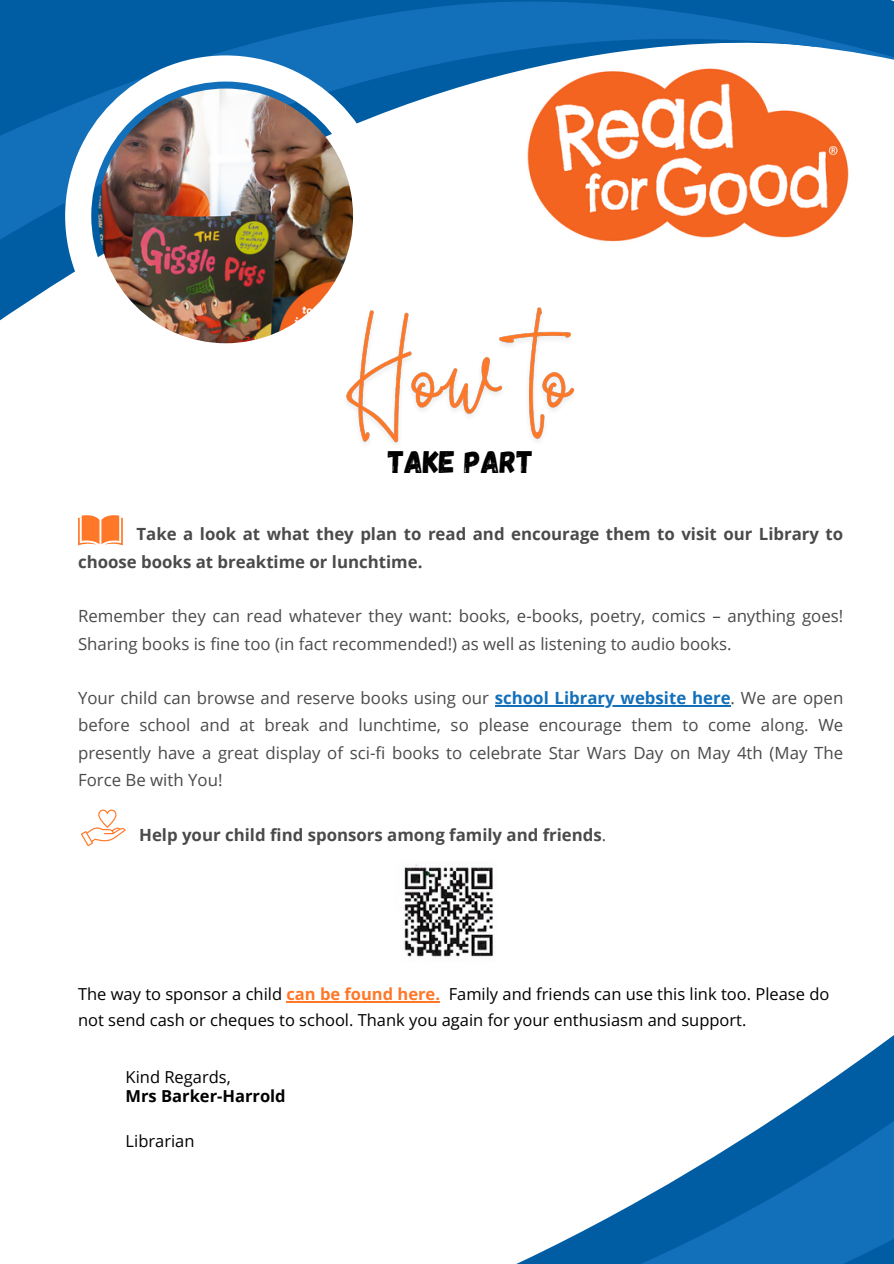
<style>
.page{position:relative;width:894px;height:1264px;background:#fff}
.page>*{position:absolute;margin:0;border:0;box-sizing:border-box;transform-origin:0 0}
.t1{font:31.05px "Gagalin";color:#000}
.t2{font:16.8px/27.3px "Open Sans";color:#4b4a4a}
.t3{font:700 16.8px/27.3px "Open Sans";color:#4b4a4a}
.t4{font:16.5px/25.8px "Open Sans";color:#000}
.t5{font:700 16.5px "Open Sans";color:#000}
.s1{font-weight:700;color:#126fb9}
.s2{font-weight:400}
.s3{font-weight:700;color:#ff7828}
</style>
<div class="page">
<svg style="left:0;top:238px;width:636px;height:83px"></svg>
<svg style="left:0;top:0;width:893px;height:238px"></svg>
<img style="left:65px;top:55px;width:321px;height:289px">
<svg style="left:678px;top:1038px;width:215px;height:140px"></svg>
<svg style="left:518px;top:1178px;width:375px;height:85px"></svg>
<hr style="left:494px;top:705px;width:236px;height:1px;background:#126fb9">
<svg style="left:81px;top:809px;width:44px;height:37px"></svg>
<svg style="left:78px;top:515px;width:45px;height:30px"></svg>
<img style="left:404px;top:864px;width:90px;height:93px">
<img style="left:336px;top:285px;width:259px;height:159px">
<hr style="left:286px;top:1001px;width:154px;height:1px;background:#ff7828">
<p class="t1" style="left:388px;top:442px;width:147px">TAKE PART</p>
<p class="t3" style="left:78px;top:520px;width:766px;text-indent:58px">Take a look at what they plan to read and encourage them to visit our Library to choose books at breaktime or lunchtime.</p>
<h2 class="t2" style="left:78px;top:602px;width:766px">Remember they can read whatever they want: books, e-books, poetry, comics – anything goes!<br>Sharing books is fine too (in fact recommended!) as well as listening to audio books.</h2>
<h3 class="t2" style="left:78px;top:684px;width:766px">Your child can browse and reserve books using our <span class="s1">school Library website here</span>. We are open</h3>
<p class="t2" style="left:78px;top:711px;width:766px;text-align:justify">before school and at break and lunchtime, so please encourage them to come along. We presently have a great display of sci-fi books to celebrate Star Wars Day on May 4th (May The Force Be with You!</p>
<p class="t3" style="left:139px;top:820px;width:468px">Help your child find sponsors among family and friends<span class="s2">.</span></p>
<p class="t4" style="left:78px;top:981px;width:752px">The way to sponsor a child <span class="s3">can be found here.</span> Family and friends can use this link too. Please do not send cash or cheques to school. Thank you again for your enthusiasm and support.</p>
<p class="t4" style="left:126px;top:1063px;width:107px">Kind Regards,</p>
<p class="t5" style="left:126px;top:1084px;width:162px">Mrs Barker-Harrold</p>
<p class="t4" style="left:126px;top:1127px;width:70px">Librarian</p>
</div>
